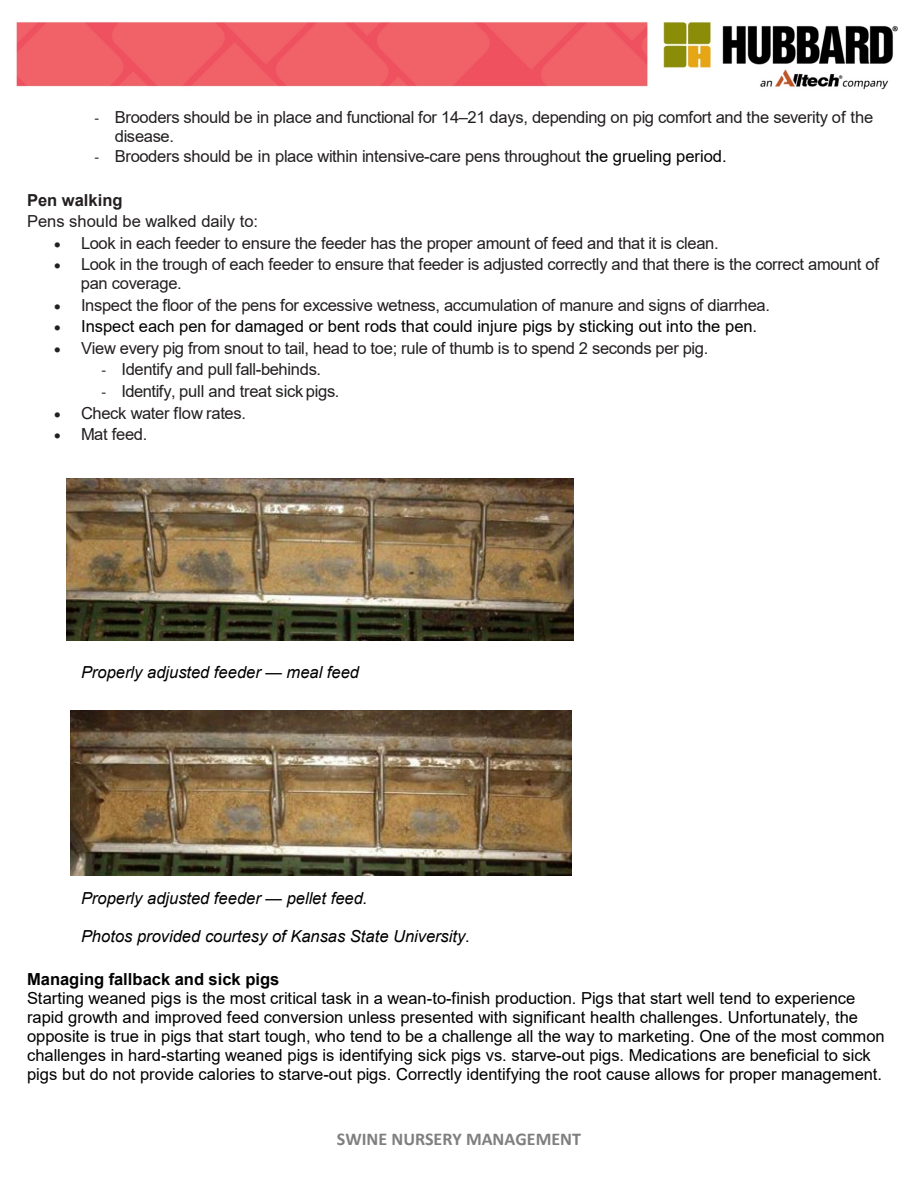
<style>
.page{position:relative;width:918px;height:1188px;background:#fff}
.page>*{position:absolute;margin:0;border:0;box-sizing:border-box;transform-origin:0 0}
.t1{font:700 18px "Calibri";color:#7f7f7f}
.t2{font:16.5px/18.9px "Arial";letter-spacing:-.02em;color:#231f20}
.t3{font:16.5px/18.9px "Arial";color:#000}
.t4{font:italic 16.5px "Arial";color:#000}
.t5{font:700 16.5px "Arial";color:#000}
.t6{font:16.5px "Arial";color:#231f20}
.t7{font:700 16.5px "Arial";color:#231f20}
.s1{font-family:"Frutiger LT Std";font-size:14.25px}
.s2{color:#000}
.s3{color:#231f20}
</style>
<div class="page">
<img style="left:16px;top:21px;width:882px;height:69px">
<img style="left:66px;top:478px;width:508px;height:163px">
<img style="left:71px;top:710px;width:500px;height:166px">
<p class="t2" style="left:115px;top:108px;width:760px;text-indent:-20px"><span class="s1">-</span> Brooders should be in place and functional for 14–21 days, depending on pig comfort and the severity of the disease.</p>
<p class="t2" style="left:94px;top:146px;width:634px"><span class="s1">-</span> Brooders should be in place within intensive-care pens throughout <span class="s2">the grueling period.</span></p>
<h3 class="t7" style="left:27px;top:188px;width:97px">Pen walking</h3>
<p class="t6" style="left:27px;top:210px;width:233px">Pens should be walked daily to:</p>
<p class="t2" style="left:54px;top:233px;width:666px">• Look in each feeder to ensure the feeder has the proper amount of feed and that it is clean.</p>
<p class="t2" style="left:81px;top:255px;width:800px;text-indent:-27px">• Look in the trough of each feeder to ensure that feeder is adjusted correctly and that there is the correct amount of pan coverage.</p>
<p class="t2" style="left:54px;top:295px;width:717px">• Inspect the floor of the pens for excessive wetness, accumulation of manure and signs of diarrhea.</p>
<p class="t3" style="left:54px;top:317px;width:705px"><span class="s3">•</span> Inspect each pen for damaged or bent rods that could injure pigs by sticking out into the pen.</p>
<p class="t2" style="left:54px;top:339px;width:656px">• View every pig from snout to tail, head to toe; rule of thumb is to spend 2 seconds per pig.</p>
<p class="t2" style="left:101px;top:360px;width:221px"><span class="s1">-</span> Identify and pull fall-behinds.</p>
<p class="t2" style="left:101px;top:382px;width:240px"><span class="s1">-</span> Identify, pull and treat sick pigs.</p>
<p class="t2" style="left:54px;top:403px;width:194px">• Check water flow rates.</p>
<p class="t2" style="left:54px;top:425px;width:95px">• Mat feed.</p>
<p class="t4" style="left:81px;top:662px;width:280px">Properly adjusted feeder — meal feed</p>
<p class="t4" style="left:81px;top:888px;width:288px">Properly adjusted feeder — pellet feed.</p>
<p class="t4" style="left:81px;top:926px;width:391px">Photos provided courtesy of Kansas State University.</p>
<p class="t5" style="left:27px;top:968px;width:254px">Managing fallback and sick pigs</p>
<p class="t3" style="left:27px;top:989px;width:859px">Starting weaned pigs is the most critical task in a wean-to-finish production. Pigs that start well tend to experience rapid growth and improved feed conversion unless presented with significant health challenges. Unfortunately, the opposite is true in pigs that start tough, who tend to be a challenge all the way to marketing. One of the most common challenges in hard-starting weaned pigs is identifying sick pigs vs. starve-out pigs. Medications are beneficial to sick pigs but do not provide calories to starve-out pigs. Correctly identifying the root cause allows for proper management.</p>
<p class="t1" style="left:337px;top:1126px;width:245px">SWINE NURSERY MANAGEMENT</p>
</div>
